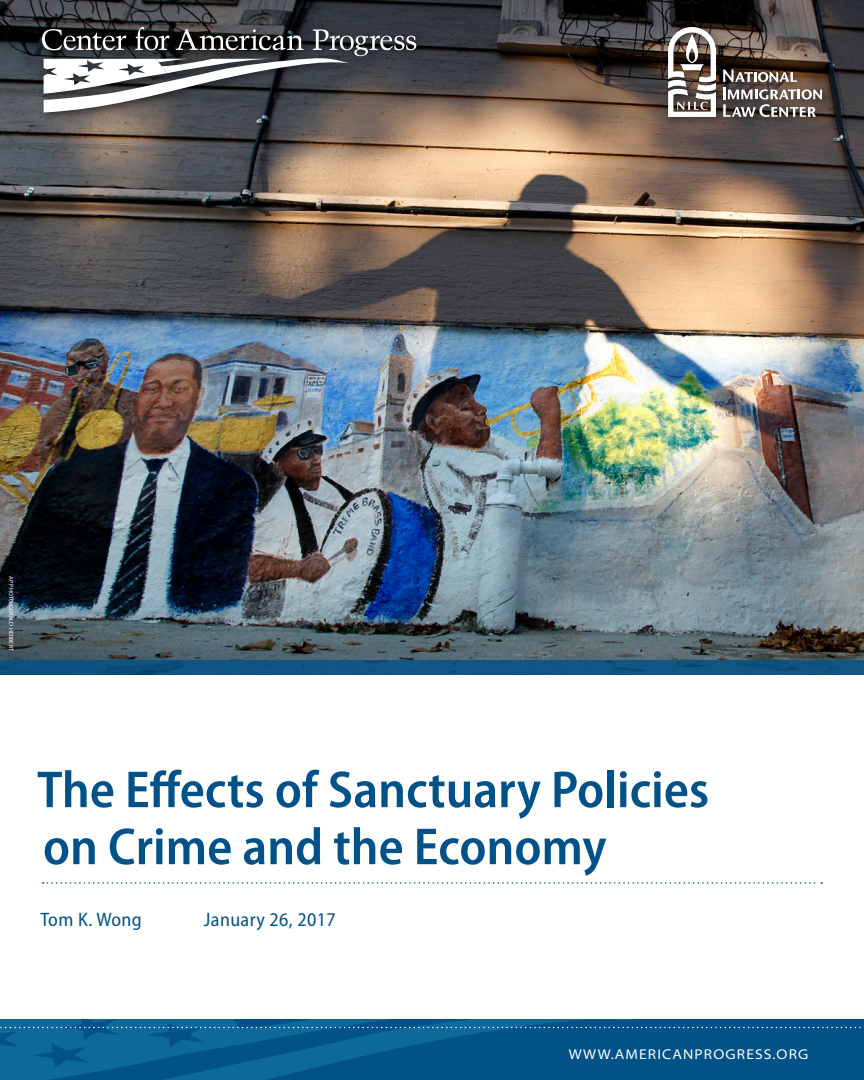
<style>
.page{position:relative;width:864px;height:1080px;background:#fff}
.page>*{position:absolute;margin:0;border:0;box-sizing:border-box;transform-origin:0 0}
.t1{font:600 semi-condensed 52.5px/57px "Myriad Pro";color:#005288}
.t2{font:semi-condensed 19.5px "Myriad Pro";letter-spacing:.02em;color:#005288}
.t3{font:semi-expanded 14.25px "Myriad Pro";letter-spacing:.08em;color:#fff}
.t4{font:6px "Myriad Pro";letter-spacing:.02em;color:#fff}
</style>
<div class="page">
<img style="left:0;top:1019px;width:864px;height:61px">
<img style="left:0;top:148px;width:864px;height:512px">
<svg style="left:43px;top:882px;width:779px;height:2px"></svg>
<svg style="left:0;top:660px;width:864px;height:15px;background:#0f537f"></svg>
<svg style="left:0;top:0;width:864px;height:148px;background:#554b46"></svg>
<div style="left:36px;top:21px;width:390px;height:101px;background:#000;opacity:.5"></div>
<svg style="left:42px;top:27px;width:374px;height:86px"></svg>
<svg style="left:0;top:1027px;width:864px;height:1px"></svg>
<div style="left:662px;top:21px;width:170px;height:106px;background:#000;opacity:.5"></div>
<svg style="left:668px;top:27px;width:48px;height:90px"></svg>
<svg style="left:723px;top:70px;width:99px;height:47px"></svg>
<p class="t4" style="left:15px;top:576px;width:76px;rotate:90deg">AP PHOTO/GERALD HERBERT</p>
<p class="t1" style="left:37px;top:762px;width:673px">The Effects of Sanctuary Policies on Crime and the Economy</p>
<p class="t2" style="left:40px;top:909px;width:103px">Tom K. Wong</p>
<p class="t2" style="left:204px;top:909px;width:133px">January 26, 2017</p>
<p class="t3" style="left:569px;top:1047px;width:241px">WWW.AMERICANPROGRESS.ORG</p>
</div>
